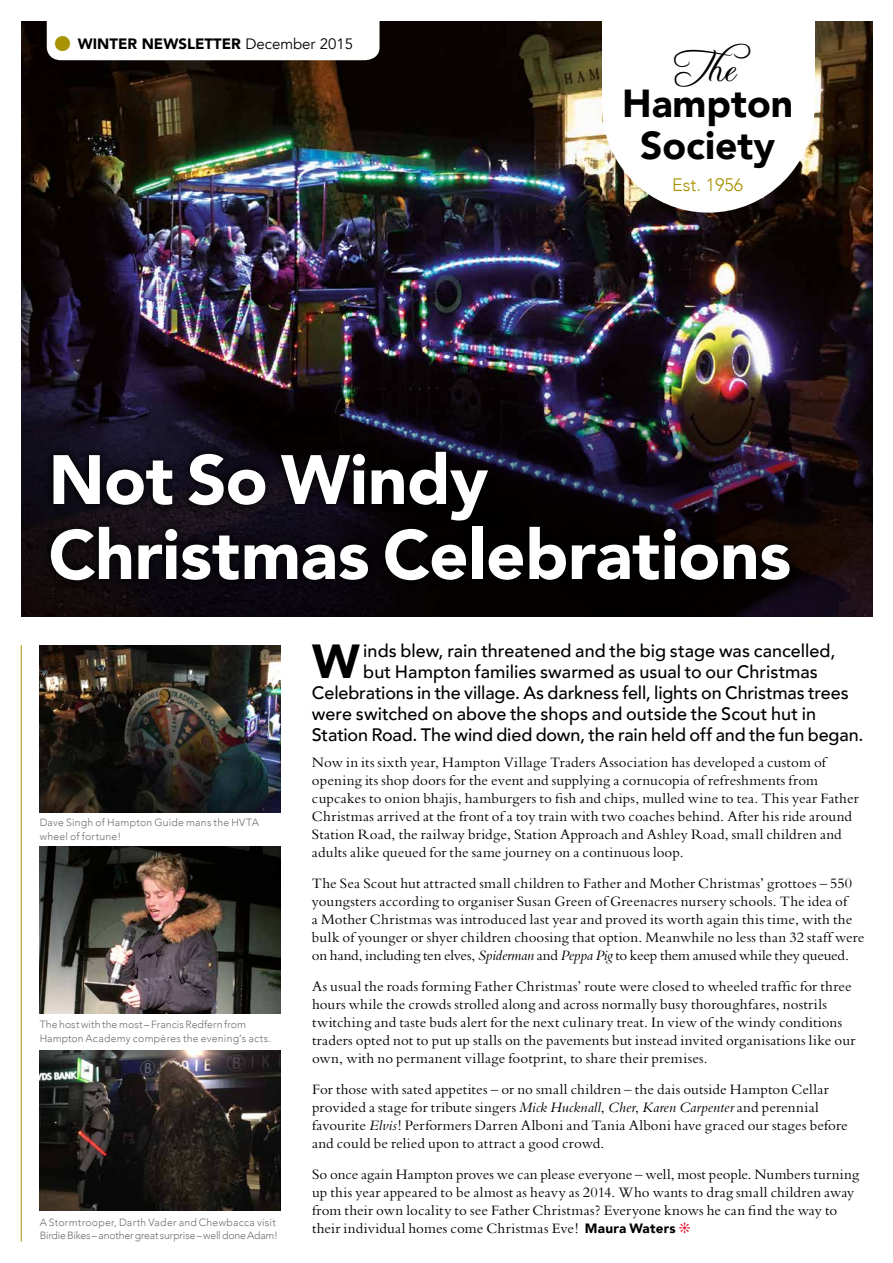
<style>
.page{position:relative;width:893px;height:1263px;background:#fff}
.page>*{position:absolute;margin:0;border:0;box-sizing:border-box;transform-origin:0 0}
.t1{font:900 69px/75px "Avenir";letter-spacing:-.005em;color:#fff}
.t2{font:900 47.7px "Avenir";color:#000}
.t3{font:42px "Freebooter Script";color:#000}
.t4{font:900 39px/42px "Avenir";color:#000;text-align:center}
.t5{font:500 18px "Avenir";letter-spacing:-.005em;color:#000}
.t6{font:300 18px "Avenir";color:#a79303}
.t7{font:15px/18px "Bembo";letter-spacing:.01em;color:#000}
.t8{font:900 15px "Avenir";color:#000}
.t9{font:300 10.5px/13.5px "Avenir";letter-spacing:.015em;color:#706f6f}
.t10{font:300 10.5px/13.5px "Avenir";letter-spacing:-.01em;color:#706f6f}
.s1{color:#a79303}
.s2{font-weight:400}
.s3{font-style:italic}
.s4{font-family:"Avenir";font-weight:900;font-size:13.5px}
.s5{color:#e30520}
</style>
<div class="page">
<img style="left:21px;top:21px;width:851px;height:279px">
<img style="left:21px;top:300px;width:851px;height:317px">
<div style="left:602px;top:0;width:213px;height:108px;background:#fff"></div>
<div style="left:602px;top:0;width:213px;height:213px;background:#fff;border-radius:50%"></div>
<svg style="left:47px;top:21px;width:332px;height:39px"></svg>
<svg style="left:42px;top:442px;width:756px;height:147px;background:#0b080f"></svg>
<img style="left:40px;top:645px;width:241px;height:167px">
<img style="left:40px;top:846px;width:241px;height:167px">
<img style="left:40px;top:1050px;width:241px;height:160px">
<hr style="left:21px;top:645px;width:1px;height:597px;background:#a79303">
<p class="t8" style="left:55px;top:31px;width:299px"><span class="s1">■</span> WINTER NEWSLETTER <span class="s2">December 2015</span></p>
<h3 class="t3" style="left:678px;top:42px;width:75px">The</h3>
<h3 class="t4" style="left:622px;top:82px;width:173px">Hampton<br>Society</h3>
<p class="t6" style="left:672px;top:174px;width:73px">Est. 1956</p>
<h1 class="t1" style="left:49px;top:441px;width:744px">Not So Windy<br>Christmas Celebrations</h1>
<p class="t9" style="left:40px;top:816px;width:221px">Dave Singh of Hampton Guide mans the HVTA wheel of fortune!</p>
<p class="t9" style="left:40px;top:1018px;width:233px">The host with the most – Francis Redfern from<br>Hampton Academy compères the evening’s acts.</p>
<p class="t10" style="left:40px;top:1215px;width:240px">A Stormtrooper, Darth Vader and Chewbacca visit<br>Birdie Bikes – another great surprise – well done Adam!</p>
<h2 class="t2" style="left:312px;top:620px;width:49px">W</h2>
<p class="t5" style="left:363px;top:635px;width:474px">inds blew, rain threatened and the big stage was cancelled,</p>
<p class="t5" style="left:363px;top:656px;width:456px">but Hampton families swarmed as usual to our Christmas</p>
<p class="t5" style="left:312px;top:677px;width:538px">Celebrations in the village. As darkness fell, lights on Christmas trees</p>
<p class="t5" style="left:312px;top:698px;width:506px">were switched on above the shops and outside the Scout hut in</p>
<p class="t5" style="left:312px;top:719px;width:553px">Station Road. The wind died down, the rain held off and the fun began.</p>
<p class="t7" style="left:312px;top:753px;width:548px">Now in its sixth year, Hampton Village Traders Association has developed a custom of opening its shop doors for the event and supplying a cornucopia of refreshments from cupcakes to onion bhajis, hamburgers to fish and chips, mulled wine to tea. This year Father Christmas arrived at the front of a toy train with two coaches behind. After his ride around Station Road, the railway bridge, Station Approach and Ashley Road, small children and adults alike queued for the same journey on a continuous loop.</p>
<p class="t7" style="left:312px;top:874px;width:554px">The Sea Scout hut attracted small children to Father and Mother Christmas’ grottoes – 550 youngsters according to organiser Susan Green of Greenacres nursery schools. The idea of<br>a Mother Christmas was introduced last year and proved its worth again this time, with the bulk of younger or shyer children choosing that option. Meanwhile no less than 32 staff were on hand, including ten elves, <span class="s3">Spiderman</span> and <span class="s3">Peppa Pig</span> to keep them amused while they queued.</p>
<p class="t7" style="left:312px;top:977px;width:545px">As usual the roads forming Father Christmas’ route were closed to wheeled traffic for three hours while the crowds strolled along and across normally busy thoroughfares, nostrils twitching and taste buds alert for the next culinary treat. In view of the windy conditions traders opted not to put up stalls on the pavements but instead invited organisations like our own, with no permanent village footprint, to share their premises.</p>
<p class="t7" style="left:312px;top:1080px;width:537px">For those with sated appetites – or no small children – the dais outside Hampton Cellar provided a stage for tribute singers <span class="s3">Mick Hucknall</span>, <span class="s3">Cher</span>, <span class="s3">Karen Carpenter</span> and perennial favourite <span class="s3">Elvis</span>! Performers Darren Alboni and Tania Alboni have graced our stages before and could be relied upon to attract a good crowd.</p>
<p class="t7" style="left:312px;top:1164px;width:548px">So once again Hampton proves we can please everyone – well, most people. Numbers turning up this year appeared to be almost as heavy as 2014. Who wants to drag small children away from their own locality to see Father Christmas? Everyone knows he can find the way to their individual homes come Christmas Eve! <span class="s4">Maura Waters</span> <span class="s5">❊</span></p>
</div>
